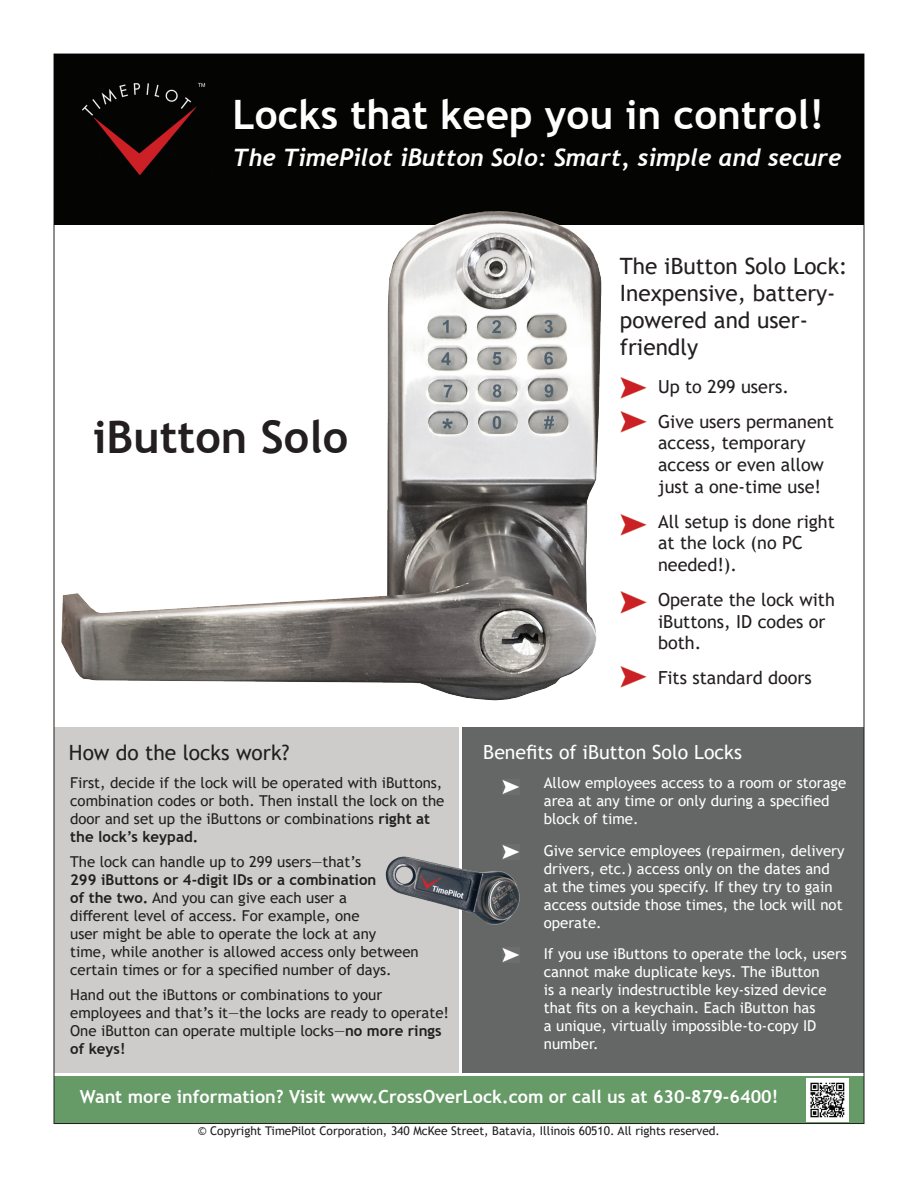
<style>
.page{position:relative;width:918px;height:1188px;background:#fff}
.page>*{position:absolute;margin:0;border:0;box-sizing:border-box;transform-origin:0 0}
.t1{font:700 45px "Trebuchet MS";color:#231f20}
.t2{font:700 40.5px "Trebuchet MS";color:#fff}
.t3{font:italic 700 24px "Trebuchet";color:#fff}
.t4{font:22.5px/27px "Trebuchet MS";color:#231f20}
.t5{font:21px "Trebuchet MS";color:#231f20}
.t6{font:19.5px "Trebuchet MS";color:#fff}
.t7{font:18px/21.6px "Trebuchet MS";color:#231f20}
.t8{font:700 18px "Trebuchet MS";color:#fff}
.t9{font:15px/18px "Trebuchet MS";color:#231f20}
.t10{font:15px/18px "Trebuchet MS";color:#fff}
.t11{font:12px "Trebuchet MS";color:#231f20}
.s1{font-weight:700}
</style>
<div class="page">
<div style="left:462px;top:728px;width:401px;height:345px;background:#656666"></div>
<div style="left:54px;top:728px;width:405px;height:345px;background:#ceccca"></div>
<div style="left:54px;top:1076px;width:810px;height:48px;background:#669a66"></div>
<div style="left:54px;top:54px;width:810px;height:171px;background:#040503"></div>
<img style="left:82px;top:82px;width:124px;height:94px">
<img style="left:620px;top:377px;width:27px;height:22px">
<img style="left:620px;top:591px;width:27px;height:22px">
<img style="left:620px;top:514px;width:27px;height:22px">
<img style="left:620px;top:411px;width:27px;height:22px">
<img style="left:806px;top:1079px;width:43px;height:42px">
<img style="left:503px;top:780px;width:17px;height:14px">
<img style="left:503px;top:948px;width:17px;height:15px">
<img style="left:503px;top:845px;width:17px;height:11px">
<img style="left:385px;top:856px;width:135px;height:69px">
<img style="left:61px;top:211px;width:541px;height:490px">
<img style="left:620px;top:666px;width:27px;height:22px">
<p class="t2" style="left:232px;top:89px;width:593px">Locks that keep you in control!</p>
<p class="t3" style="left:232px;top:142px;width:610px">The TimePilot iButton Solo: Smart, simple and secure</p>
<p class="t1" style="left:93px;top:409px;width:257px">iButton Solo</p>
<p class="t5" style="left:69px;top:740px;width:222px">How do the locks work?</p>
<p class="t9" style="left:70px;top:774px;width:376px">First, decide if the lock will be operated with iButtons, combination codes or both. Then install the lock on the door and set up the iButtons or combinations <span class="s1">right at the lock’s keypad.</span></p>
<p class="t9" style="left:70px;top:853px;width:350px">The lock can handle up to 299 users—that’s<br><span class="s1">299 iButtons or 4-digit IDs or a combination<br>of the two.</span> And you can give each user a<br>different level of access. For example, one<br>user might be able to operate the lock at any<br>time, while another is allowed access only between certain times or for a specified number of days.</p>
<p class="t9" style="left:70px;top:986px;width:380px">Hand out the iButtons or combinations to your employees and that’s it—the locks are ready to operate!<br>One iButton can operate multiple locks—<span class="s1">no more rings of keys!</span></p>
<p class="t4" style="left:620px;top:252px;width:229px">The iButton Solo Lock:<br>Inexpensive, battery&shy;powered and user&shy;friendly</p>
<p class="t7" style="left:658px;top:375px;width:132px">Up to 299 users.</p>
<p class="t7" style="left:658px;top:410px;width:177px">Give users permanent access, temporary access or even allow just a one-time use!</p>
<p class="t7" style="left:658px;top:510px;width:178px">All setup is done right at the lock (no PC needed!).</p>
<p class="t7" style="left:658px;top:589px;width:178px">Operate the lock with iButtons, ID codes or both.</p>
<p class="t7" style="left:658px;top:667px;width:155px">Fits standard doors</p>
<p class="t6" style="left:483px;top:740px;width:260px">Benefits of iButton Solo Locks</p>
<p class="t10" style="left:544px;top:774px;width:304px">Allow employees access to a room or storage area at any time or only during a specified block of time.</p>
<p class="t10" style="left:544px;top:842px;width:302px">Give service employees (repairmen, delivery drivers, etc.) access only on the dates and at the times you specify. If they try to gain access outside those times, the lock will not operate.</p>
<p class="t10" style="left:544px;top:945px;width:305px">If you use iButtons to operate the lock, users cannot make duplicate keys. The iButton<br>is a nearly indestructible key-sized device that fits on a keychain. Each iButton has<br>a unique, virtually impossible-to-copy ID number.</p>
<p class="t8" style="left:80px;top:1086px;width:700px">Want more information? Visit www.CrossOverLock.com or call us at 630-879-6400!</p>
<p class="t11" style="left:198px;top:1123px;width:524px">© Copyright TimePilot Corporation, 340 McKee Street, Batavia, Illinois 60510. All rights reserved.</p>
</div>
